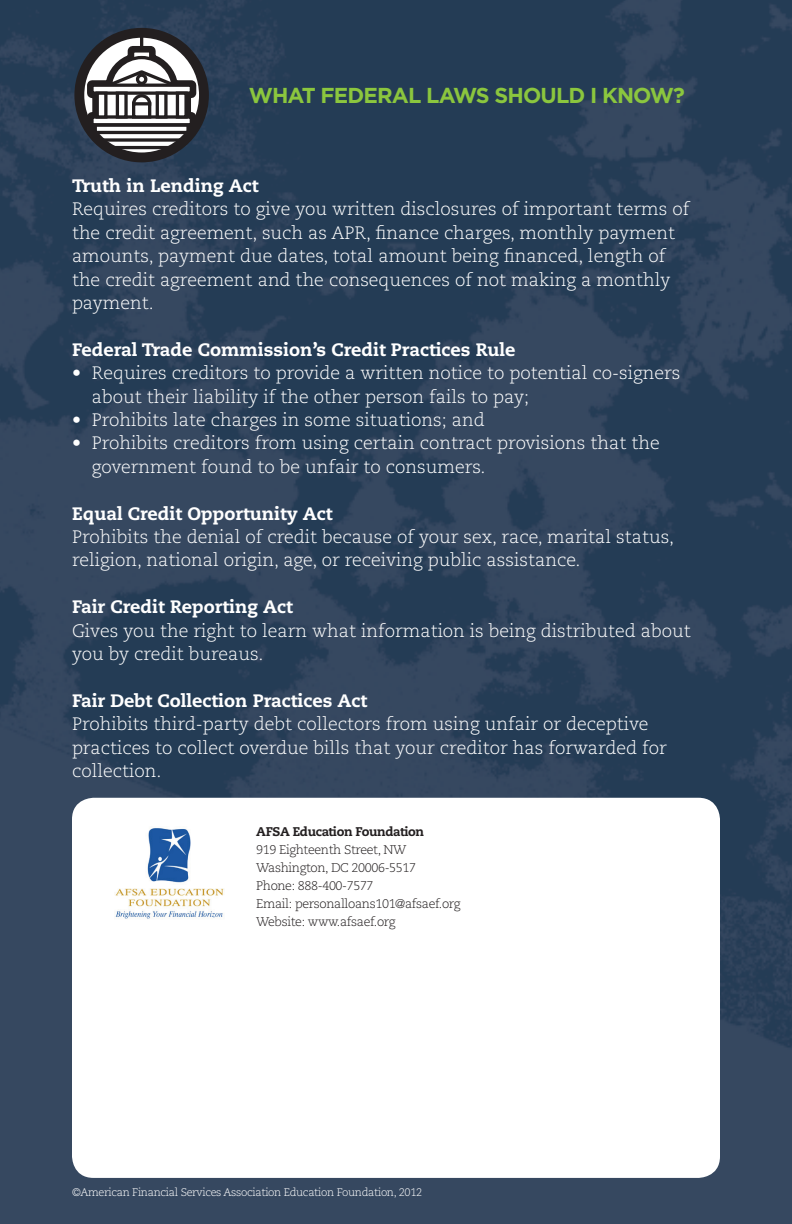
<style>
.page{position:relative;width:792px;height:1224px;background:#fff}
.page>*{position:absolute;margin:0;border:0;box-sizing:border-box;transform-origin:0 0}
.t1{font:700 21.6px "Gotham";letter-spacing:-.04em;color:#8bc63e}
.t2{font:300 18px/23.4px "Caecilia LT Std";color:#fff}
.t3{font:800 18px "Caecilia LT Std";color:#fff}
.t4{font:300 12.6px/18px "Caecilia LT Std";letter-spacing:-.03em;color:#231f20}
.t5{font:800 12.6px "Caecilia LT Std";letter-spacing:-.03em;color:#231f20}
.t6{font:300 11px "Caecilia LT Std";letter-spacing:-.03em;color:#fff}
</style>
<div class="page">
<img style="left:0;top:0;width:792px;height:1224px">
<div style="left:72px;top:798px;width:648px;height:380px;background:#fff;border-radius:22px"></div>
<img style="left:115px;top:828px;width:109px;height:91px">
<svg style="left:79px;top:41px;width:125px;height:116px"></svg>
<div style="left:92px;top:85px;width:99px;height:8px;background:#fff"></div>
<div style="left:90px;top:84px;width:103px;height:11px;border:3px solid #231f20"></div>
<div style="left:92px;top:117px;width:99px;height:8px;background:#fff"></div>
<div style="left:90px;top:115px;width:103px;height:12px;border:3px solid #231f20"></div>
<svg style="left:81px;top:123px;width:122px;height:4px"></svg>
<hr style="left:81px;top:131px;width:122px;height:3px;background:#231f20">
<svg style="left:81px;top:138px;width:122px;height:4px"></svg>
<hr style="left:81px;top:146px;width:122px;height:3px;background:#231f20">
<div style="left:117px;top:93px;width:9px;height:24px;background:#fff"></div>
<div style="left:116px;top:91px;width:12px;height:28px;border:3px solid #231f20"></div>
<div style="left:157px;top:93px;width:9px;height:24px;background:#fff"></div>
<div style="left:156px;top:91px;width:12px;height:28px;border:3px solid #231f20"></div>
<div style="left:97px;top:93px;width:9px;height:24px;background:#fff"></div>
<div style="left:96px;top:91px;width:12px;height:28px;border:3px solid #231f20"></div>
<div style="left:177px;top:93px;width:9px;height:24px;background:#fff"></div>
<div style="left:176px;top:91px;width:12px;height:28px;border:3px solid #231f20"></div>
<div style="left:138px;top:75px;width:8px;height:8px;background:#fff;border-radius:50%"></div>
<div style="left:136px;top:74px;width:11px;height:11px;border:3px solid #231f20;border-radius:50%"></div>
<svg style="left:134px;top:96px;width:16px;height:16px"></svg>
<div style="left:132px;top:94px;width:19px;height:19px;border:3px solid #231f20;border-radius:50%"></div>
<div style="left:134px;top:104px;width:16px;height:13px;background:#fff"></div>
<div style="left:132px;top:102px;width:19px;height:17px;border:3px solid #231f20"></div>
<hr style="left:140px;top:37px;width:3px;height:15px;background:#231f20">
<div style="left:74px;top:28px;width:135px;height:134px;border:10px solid #231f20;border-radius:50%"></div>
<p class="t1" style="left:249px;top:83px;width:438px">WHAT FEDERAL LAWS SHOULD I KNOW?</p>
<p class="t3" style="left:72px;top:175px;width:188px">Truth in Lending Act</p>
<p class="t2" style="left:72px;top:198px;width:619px">Requires creditors to give you written disclosures of important terms of the credit agreement, such as APR, finance charges, monthly payment amounts, payment due dates, total amount being financed, length of the credit agreement and the consequences of not making a monthly payment.</p>
<p class="t3" style="left:72px;top:338px;width:445px">Federal Trade Commission’s Credit Practices Rule</p>
<p class="t2" style="left:92px;top:362px;width:590px;text-indent:-20px">• Requires creditors to provide a written notice to potential co-signers about their liability if the other person fails to pay;</p>
<p class="t2" style="left:72px;top:409px;width:414px">• Prohibits late charges in some situations; and</p>
<p class="t2" style="left:92px;top:432px;width:570px;text-indent:-20px">• Prohibits creditors from using certain contract provisions that the government found to be unfair to consumers.</p>
<p class="t3" style="left:72px;top:502px;width:262px">Equal Credit Opportunity Act</p>
<p class="t2" style="left:72px;top:526px;width:604px">Prohibits the denial of credit because of your sex, race, marital status, religion, national origin, age, or receiving public assistance.</p>
<p class="t3" style="left:72px;top:596px;width:222px">Fair Credit Reporting Act</p>
<p class="t2" style="left:72px;top:619px;width:620px">Gives you the right to learn what information is being distributed about you by credit bureaus.</p>
<p class="t3" style="left:72px;top:689px;width:297px">Fair Debt Collection Practices Act</p>
<p class="t2" style="left:72px;top:713px;width:596px">Prohibits third-party debt collectors from using unfair or deceptive practices to collect overdue bills that your creditor has forwarded for collection.</p>
<p class="t5" style="left:256px;top:824px;width:169px">AFSA Education Foundation</p>
<p class="t4" style="left:256px;top:841px;width:206px">919 Eighteenth Street, NW<br>Washington, DC 20006-5517<br>Phone: 888-400-7577<br>Email: personalloans101@afsaef.org<br>Website: www.afsaef.org</p>
<p class="t6" style="left:72px;top:1186px;width:352px">©American Financial Services Association Education Foundation, 2012</p>
</div>
